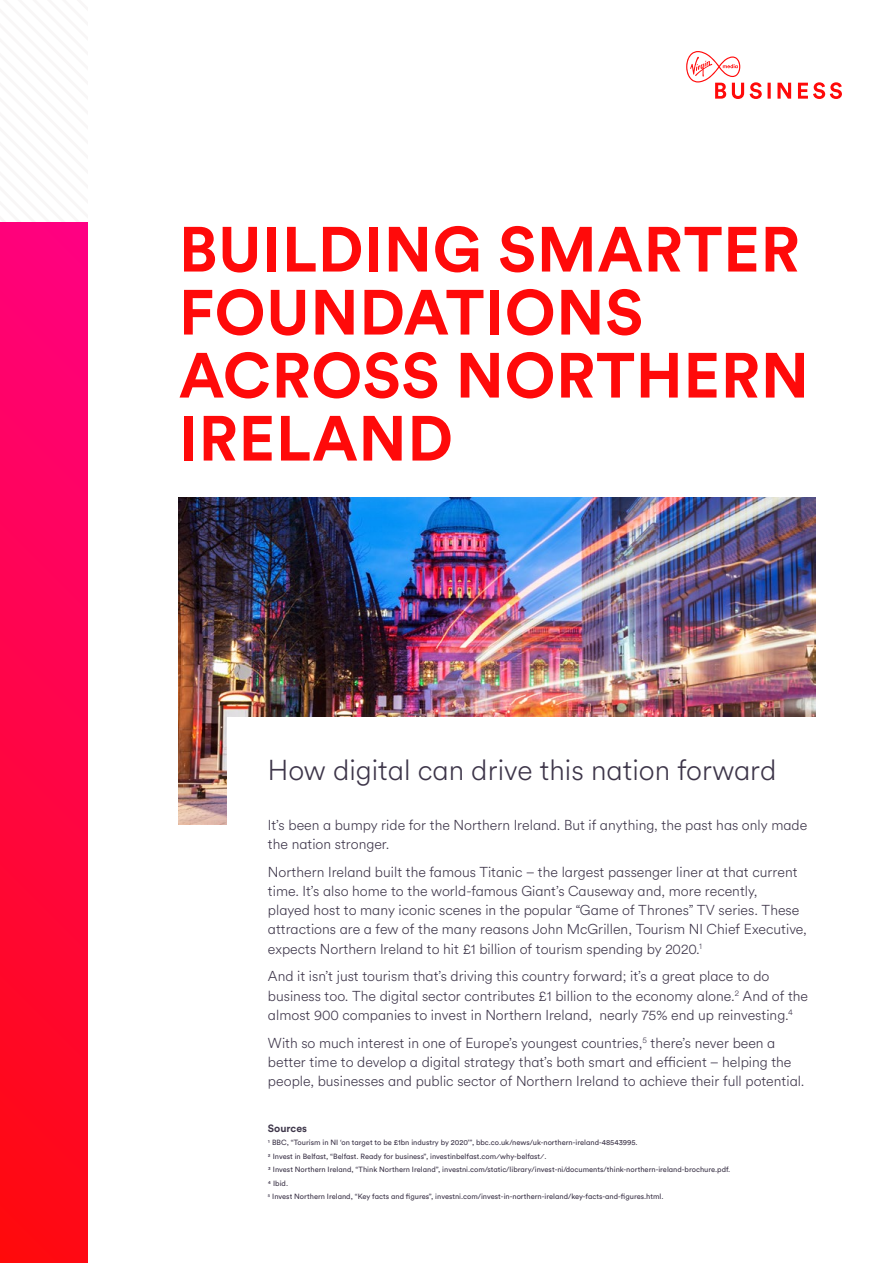
<style>
.page{position:relative;width:893px;height:1263px;background:#fff}
.page>*{position:absolute;margin:0;border:0;box-sizing:border-box;transform-origin:0 0}
.Headline_1{font:700 63px/63px "VM Circular Shout";letter-spacing:.01em;color:#ff0a0a}
.Intro{font:300 28.5px "VM Circular Whisper";color:#3e364a}
.Body{font:300 14.25px/19.2px "VM Circular Whisper";color:#3e364a}
.Panel_Text{font:700 10.5px "VM Circular Shout";color:#3e364a}
.Panel_Text-2{font:7.5px "VM Circular Chat";color:#3e364a}
</style>
<div class="page">
<svg style="left:686px;top:51px;width:156px;height:48px"></svg>
<img style="left:179px;top:498px;width:636px;height:327px">
<div style="left:227px;top:717px;width:596px;height:145px;background:#fff"></div>
<div style="left:0;top:222px;width:88px;height:1041px;background:linear-gradient(to bottom,#ff0080,#ff0a0f)"></div>
<p class="Headline_1" style="left:179px;top:215px;width:632px">BUILDING SMARTER<br>FOUNDATIONS<br>ACROSS NORTHERN<br>IRELAND</p>
<p class="Intro" style="left:268px;top:751px;width:510px">How digital can drive this nation forward</p>
<p class="Body" style="left:268px;top:814px;width:541px">It’s been a bumpy ride for the Northern Ireland. But if anything, the past has only made the nation stronger.</p>
<p class="Body" style="left:268px;top:861px;width:540px">Northern Ireland built the famous Titanic – the largest passenger liner at that current time. It’s also home to the world-famous Giant’s Causeway and, more recently,<br>played host to many iconic scenes in the popular “Game of Thrones” TV series. These attractions are a few of the many reasons John McGrillen, Tourism NI Chief Executive, expects Northern Ireland to hit £1 billion of tourism spending by 2020.<sup>1</sup></p>
<p class="Body" style="left:268px;top:966px;width:542px">And it isn’t just tourism that’s driving this country forward; it’s a great place to do business too. The digital sector contributes £1 billion to the economy alone.<sup>2</sup> And of the almost 900 companies to invest in Northern Ireland, nearly 75% end up reinvesting.<sup>4</sup></p>
<p class="Body" style="left:268px;top:1032px;width:538px">With so much interest in one of Europe’s youngest countries,<sup>5</sup> there’s never been a better time to develop a digital strategy that’s both smart and efficient – helping the people, businesses and public sector of Northern Ireland to achieve their full potential.</p>
<p class="Panel_Text" style="left:268px;top:1121px;width:41px">Sources</p>
<p class="Panel_Text-2" style="left:268px;top:1137px;width:371px">1 BBC, “Tourism in NI ‘on target to be £1bn industry by 2020’”, bbc.co.uk/news/uk-northern-ireland-48543995.</p>
<p class="Panel_Text-2" style="left:268px;top:1151px;width:280px">2 Invest in Belfast, “Belfast. Ready for business”, investinbelfast.com/why-belfast/.</p>
<p class="Panel_Text-2" style="left:268px;top:1164px;width:464px">3 Invest Northern Ireland, “Think Northern Ireland”, investni.com/static/library/invest-ni/documents/think-northern-ireland-brochure.pdf.</p>
<p class="Panel_Text-2" style="left:268px;top:1178px;width:22px">4 Ibid.</p>
<p class="Panel_Text-2" style="left:268px;top:1191px;width:397px"><sup>5</sup> Invest Northern Ireland, “Key facts and figures”, investni.com/invest-in-northern-ireland/key-facts-and-figures.html.</p>
</div>
